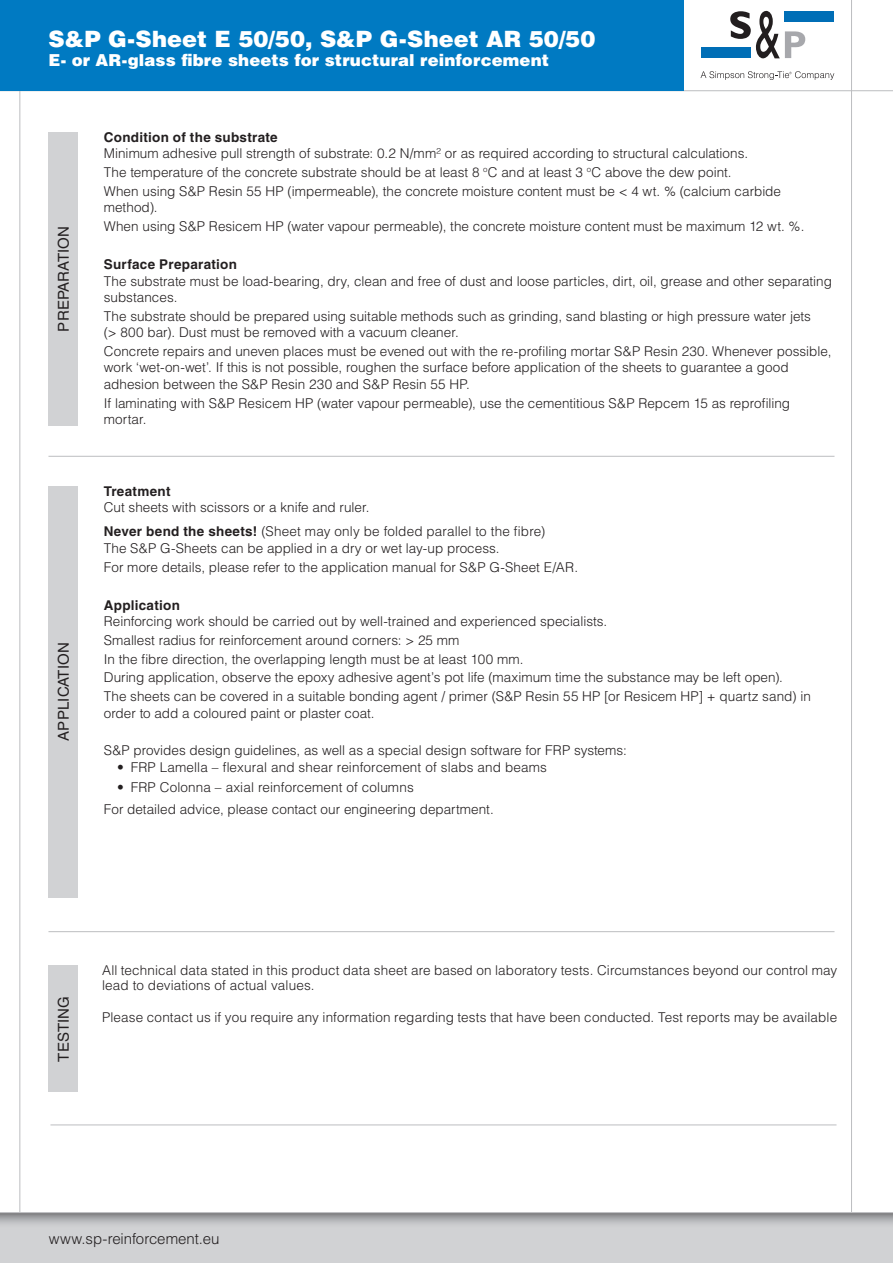
<style>
.page{position:relative;width:893px;height:1263px;background:#fff}
.page>*{position:absolute;margin:0;border:0;box-sizing:border-box;transform-origin:0 0}
.text{font:900 22.5px "Helvetica LT Std";letter-spacing:.005em;color:#fff}
.text-2{font:900 16.5px "Helvetica LT Std";letter-spacing:.005em;color:#fff}
.t1{font:15px "Helvetica LT Std";letter-spacing:.01em;color:#231f20}
.t2{font:300 15px "Helvetica LT Std";letter-spacing:-.005em;color:#231f20}
.text-3{font:300 13.5px/16.5px "Helvetica LT Std";color:#231f20}
.text_no_grep{font:300 13.5px "Helvetica LT Std";color:#231f20}
.subsection{font:300 13.5px/15px "Helvetica LT Std";letter-spacing:.01em;color:#231f20}
.subsection-2{font:700 13.5px "Helvetica LT Std";letter-spacing:.02em;color:#231f20}
._2016-subsection_PRODUCT_DATA{font:300 13.5px "Helvetica LT Std";letter-spacing:.01em;color:#231f20}
.s1{font-weight:700}
</style>
<div class="page">
<hr style="left:0;top:90px;width:893px;height:1px;background:#bcbdc0">
<hr style="left:19px;top:0;width:1px;height:1263px;background:#bcbdc0">
<hr style="left:851px;top:0;width:1px;height:1263px;background:#bcbdc0">
<div style="left:701px;top:48px;width:50px;height:10px;background:#006eb6"></div>
<div style="left:785px;top:11px;width:49px;height:10px;background:#006eb6"></div>
<svg style="left:730px;top:11px;width:75px;height:47px"></svg>
<svg style="left:700px;top:71px;width:134px;height:9px"></svg>
<div style="left:0;top:1212px;width:893px;height:51px;background:#d1d2d4"></div>
<svg style="left:0;top:1213px;width:893px;height:11px"></svg>
<hr style="left:0;top:1212px;width:893px;height:1px;background:#bcbdc0">
<div style="left:0;top:0;width:683px;height:91px;background:#007ac2"></div>
<div style="left:48px;top:132px;width:30px;height:294px;background:#d1d2d4"></div>
<div style="left:48px;top:486px;width:30px;height:411px;background:#d1d2d4"></div>
<hr style="left:48px;top:456px;width:786px;height:1px;background:#bcbdc0">
<hr style="left:48px;top:931px;width:786px;height:1px;background:#bcbdc0">
<hr style="left:50px;top:1124px;width:786px;height:1px;background:#bcbdc0">
<div style="left:48px;top:965px;width:30px;height:127px;background:#d1d2d4"></div>
<p class="text" style="left:48px;top:24px;width:548px">S&amp;P G-Sheet E 50/50, S&amp;P G-Sheet AR 50/50</p>
<p class="text-2" style="left:48px;top:49px;width:502px">E- or AR-glass fibre sheets for structural reinforcement</p>
<p class="t1" style="left:55px;top:331px;width:107px;rotate:-90deg">PREPARATION</p>
<p class="t1" style="left:55px;top:741px;width:100px;rotate:-90deg">APPLICATION</p>
<p class="subsection-2" style="left:104px;top:129px;width:175px">Condition of the substrate</p>
<p class="text_no_grep" style="left:104px;top:145px;width:646px">Minimum adhesive pull strength of substrate: 0.2 N/mm² or as required according to structural calculations.</p>
<p class="text-3" style="left:104px;top:164px;width:629px">The temperature of the concrete substrate should be at least 8 <sup>o</sup>C and at least 3 <sup>o</sup>C above the dew point.</p>
<p class="text-3" style="left:104px;top:182px;width:679px">When using S&amp;P Resin 55 HP (impermeable), the concrete moisture content must be &lt; 4 wt. % (calcium carbide method).</p>
<p class="text-3" style="left:104px;top:218px;width:702px">When using S&amp;P Resicem HP (water vapour permeable), the concrete moisture content must be maximum 12 wt. %.</p>
<p class="subsection-2" style="left:104px;top:256px;width:135px">Surface Preparation</p>
<p class="text-3" style="left:104px;top:272px;width:729px">The substrate must be load-bearing, dry, clean and free of dust and loose particles, dirt, oil, grease and other separating substances.</p>
<p class="text-3" style="left:104px;top:308px;width:709px">The substrate should be prepared using suitable methods such as grinding, sand blasting or high pressure water jets (&gt; 800 bar). Dust must be removed with a vacuum cleaner.</p>
<p class="text-3" style="left:104px;top:343px;width:729px">Concrete repairs and uneven places must be evened out with the re-profiling mortar S&amp;P Resin 230. Whenever possible, work ‘wet-on-wet’. If this is not possible, roughen the surface before application of the sheets to guarantee a good adhesion between the S&amp;P Resin 230 and S&amp;P Resin 55 HP.</p>
<p class="text-3" style="left:104px;top:394px;width:688px">If laminating with S&amp;P Resicem HP (water vapour permeable), use the cementitious S&amp;P Repcem 15 as reprofiling mortar.</p>
<p class="subsection-2" style="left:104px;top:483px;width:68px">Treatment</p>
<p class="text-3" style="left:104px;top:499px;width:267px">Cut sheets with scissors or a knife and ruler.</p>
<p class="_2016-subsection_PRODUCT_DATA" style="left:104px;top:523px;width:443px"><span class="s1">Never bend the sheets!</span> (Sheet may only be folded parallel to the fibre)</p>
<p class="text-3" style="left:104px;top:540px;width:397px">The S&amp;P G-Sheets can be applied in a dry or wet lay-up process.</p>
<p class="text-3" style="left:104px;top:558px;width:476px">For more details, please refer to the application manual for S&amp;P G-Sheet E/AR.</p>
<p class="subsection-2" style="left:104px;top:597px;width:78px">Application</p>
<p class="text-3" style="left:104px;top:613px;width:505px">Reinforcing work should be carried out by well-trained and experienced specialists.</p>
<p class="text_no_grep" style="left:104px;top:632px;width:357px">Smallest radius for reinforcement around corners: &gt; 25 mm</p>
<p class="text_no_grep" style="left:104px;top:650px;width:421px">In the fibre direction, the overlapping length must be at least 100 mm.</p>
<p class="text-3" style="left:104px;top:669px;width:681px">During application, observe the epoxy adhesive agent’s pot life (maximum time the substance may be left open).</p>
<p class="text-3" style="left:104px;top:688px;width:709px">The sheets can be covered in a suitable bonding agent / primer (S&amp;P Resin 55 HP [or Resicem HP] + quartz sand) in order to add a coloured paint or plaster coat.</p>
<p class="text_no_grep" style="left:104px;top:742px;width:525px">S&amp;P provides design guidelines, as well as a special design software for FRP systems:</p>
<p class="text-3" style="left:117px;top:759px;width:431px">• FRP Lamella – flexural and shear reinforcement of slabs and beams</p>
<p class="text-3" style="left:117px;top:779px;width:298px">• FRP Colonna – axial reinforcement of columns</p>
<p class="text-3" style="left:104px;top:801px;width:391px">For detailed advice, please contact our engineering department.</p>
<p class="t1" style="left:55px;top:1061px;width:67px;rotate:-90deg">TESTING</p>
<p class="subsection" style="left:102px;top:962px;width:737px">All technical data stated in this product data sheet are based on laboratory tests. Circumstances beyond our control may lead to deviations of actual values.</p>
<p class="subsection" style="left:102px;top:1010px;width:737px">Please contact us if you require any information regarding tests that have been conducted. Test reports may be available</p>
<p class="t2" style="left:49px;top:1230px;width:172px">www.sp-reinforcement.eu</p>
</div>
